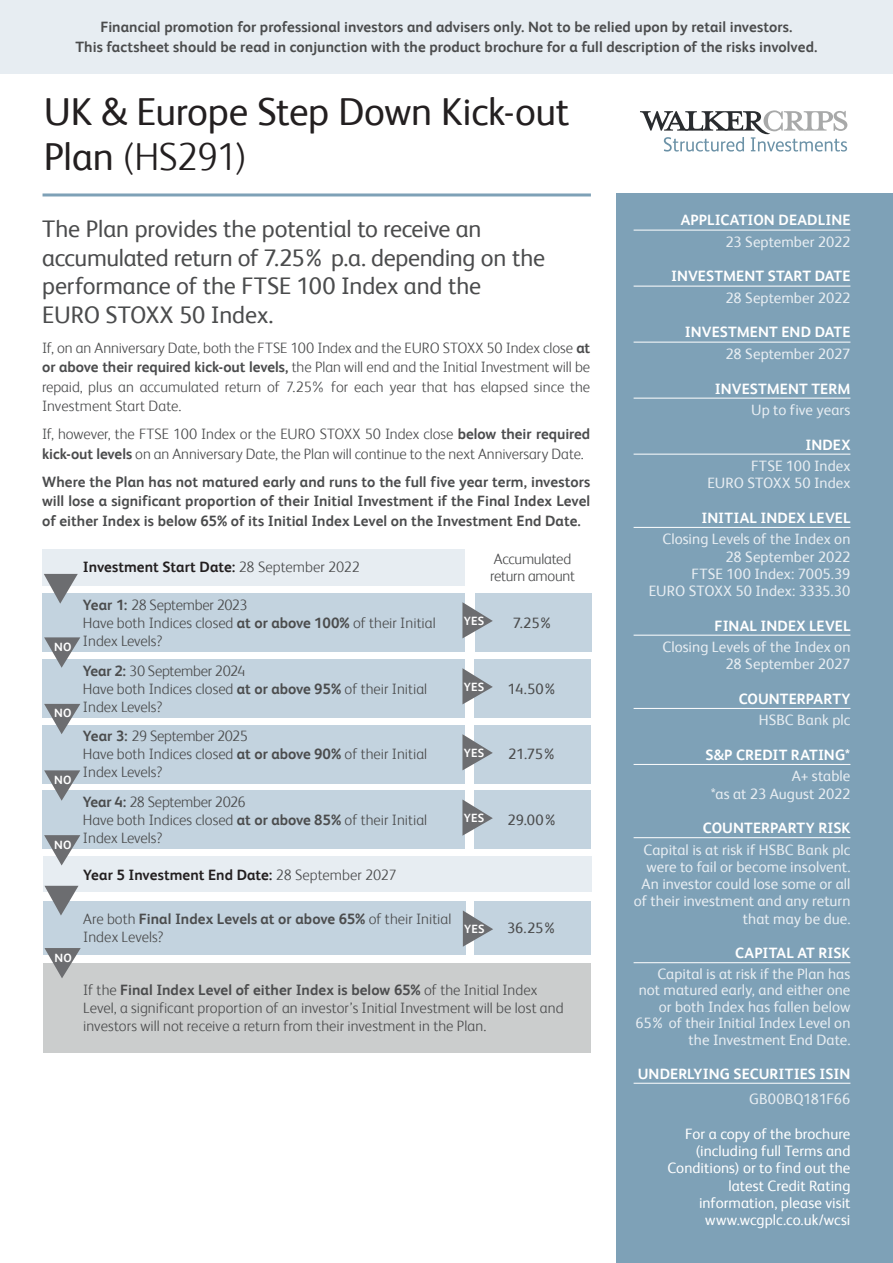
<style>
.page{position:relative;width:893px;height:1263px;background:#fff}
.page>*{position:absolute;margin:0;border:0;box-sizing:border-box;transform-origin:0 0}
.t1{font:39px/45px "FS Albert";letter-spacing:-.005em;color:#231f20}
.Introductory_paragra{font:24px/28.5px "FS Albert";letter-spacing:-.01em;color:#4b4c4d}
.Main_body_text{font:300 15px/18px "FS Albert";color:#4b4c4d}
.Summary_text{font:15px/17.2px "FS Albert";letter-spacing:.005em;color:#e7edf2;text-align:right}
.Main_body_text-2{font:700 15px/19.5px "FS Albert";letter-spacing:.005em;color:#4b4c4d;text-align:justify}
.Summary_heading{font:700 15px "FS Albert";letter-spacing:.005em;color:#fff}
.Summary_text-2{font:15px/17.2px "FS Albert";letter-spacing:.005em;color:#fff;text-align:right}
.Main_body_text-3{font:300 15px "FS Albert";letter-spacing:-.02em;color:#4b4c4d}
.Main_body_text-4{font:700 15px "FS Albert";color:#231f20}
.Main_body_text-5{font:15px "FS Albert";letter-spacing:-.005em;color:#4b4c4d}
.Main_body_text-6{font:700 12px "FS Albert";letter-spacing:.015em;color:#fff}
.s1{font-weight:300}
.s2{font-weight:700}
.s3{font-weight:300;color:#4b4c4d}
</style>
<div class="page">
<div style="left:617px;top:193px;width:276px;height:1070px;background:#7ea1b7"></div>
<hr style="left:634px;top:230px;width:216px;height:1px;background:#fff">
<hr style="left:634px;top:286px;width:216px;height:1px;background:#fff">
<hr style="left:634px;top:342px;width:216px;height:1px;background:#fff">
<hr style="left:634px;top:398px;width:216px;height:1px;background:#fff">
<hr style="left:634px;top:454px;width:216px;height:1px;background:#fff">
<hr style="left:634px;top:527px;width:216px;height:1px;background:#fff">
<hr style="left:634px;top:635px;width:216px;height:1px;background:#fff">
<hr style="left:634px;top:708px;width:216px;height:1px;background:#fff">
<hr style="left:634px;top:764px;width:216px;height:1px;background:#fff">
<hr style="left:634px;top:837px;width:216px;height:1px;background:#fff">
<hr style="left:634px;top:962px;width:216px;height:1px;background:#fff">
<hr style="left:634px;top:1083px;width:216px;height:1px;background:#fff">
<div style="left:0;top:0;width:893px;height:73px;background:#e7edf2"></div>
<hr style="left:43px;top:193px;width:548px;height:3px;background:#7ea1b7">
<svg style="left:640px;top:110px;width:207px;height:42px"></svg>
<div style="left:43px;top:856px;width:548px;height:36px;background:#e7edf2"></div>
<div style="left:474px;top:901px;width:116px;height:53px;background:#c3d3df"></div>
<div style="left:43px;top:901px;width:422px;height:53px;background:#c3d3df"></div>
<svg style="left:463px;top:910px;width:30px;height:37px"></svg>
<div style="left:474px;top:725px;width:116px;height:58px;background:#c3d3df"></div>
<div style="left:43px;top:725px;width:422px;height:58px;background:#c3d3df"></div>
<svg style="left:462px;top:734px;width:31px;height:36px"></svg>
<div style="left:475px;top:659px;width:116px;height:58px;background:#c3d3df"></div>
<div style="left:43px;top:659px;width:422px;height:58px;background:#c3d3df"></div>
<svg style="left:462px;top:668px;width:31px;height:36px"></svg>
<div style="left:475px;top:593px;width:116px;height:59px;background:#c3d3df"></div>
<div style="left:43px;top:963px;width:547px;height:89px;background:#cbcdcd"></div>
<div style="left:43px;top:549px;width:422px;height:36px;background:#e7edf2"></div>
<div style="left:43px;top:593px;width:422px;height:59px;background:#c3d3df"></div>
<svg style="left:462px;top:602px;width:31px;height:36px"></svg>
<svg style="left:44px;top:637px;width:36px;height:31px"></svg>
<svg style="left:44px;top:704px;width:36px;height:30px"></svg>
<svg style="left:44px;top:948px;width:37px;height:30px"></svg>
<svg style="left:44px;top:886px;width:35px;height:29px"></svg>
<svg style="left:44px;top:574px;width:34px;height:30px"></svg>
<div style="left:475px;top:790px;width:116px;height:59px;background:#c3d3df"></div>
<div style="left:43px;top:790px;width:422px;height:59px;background:#c3d3df"></div>
<svg style="left:462px;top:799px;width:31px;height:37px"></svg>
<svg style="left:44px;top:835px;width:36px;height:30px"></svg>
<svg style="left:44px;top:770px;width:36px;height:31px"></svg>
<p class="Main_body_text-2" style="left:75px;top:17px;width:743px;text-align:center">Financial promotion for professional investors and advisers only. Not to be relied upon by retail investors.<br>This factsheet should be read in conjunction with the product brochure for a full description of the risks involved.</p>
<p class="t1" style="left:44px;top:89px;width:527px">UK &amp; Europe Step Down Kick-out<br>Plan <span class="s1">(HS291)</span></p>
<p class="Introductory_paragra" style="left:42px;top:215px;width:504px">The Plan provides the potential to receive an accumulated return of 7.25% p.a. depending on the performance of the FTSE 100 Index and the<br>EURO STOXX 50 Index.</p>
<p class="Main_body_text" style="left:42px;top:337px;width:550px;line-height:19.5px;text-align:justify">If, on an Anniversary Date, both the FTSE 100 Index and the EURO STOXX 50 Index close <span class="s2">at or above their required kick-out levels,</span> the Plan will end and the Initial Investment will be repaid, plus an accumulated return of 7.25% for each year that has elapsed since the Investment Start Date.</p>
<p class="Main_body_text" style="left:42px;top:424px;width:550px;line-height:19.5px">If, however, the FTSE 100 Index or the EURO STOXX 50 Index close <span class="s2">below their required kick-out levels</span> on an Anniversary Date, the Plan will continue to the next Anniversary Date.</p>
<p class="Main_body_text-2" style="left:42px;top:471px;width:550px">Where the Plan has not matured early and runs to the full five year term, investors will lose a significant proportion of their Initial Investment if the Final Index Level of either Index is below 65% of its Initial Index Level on the Investment End Date.</p>
<p class="Main_body_text-6" style="left:54px;top:640px;width:19px">NO</p>
<p class="Main_body_text-6" style="left:54px;top:706px;width:19px">NO</p>
<p class="Main_body_text-6" style="left:54px;top:773px;width:19px">NO</p>
<p class="Main_body_text-6" style="left:54px;top:838px;width:19px">NO</p>
<p class="Main_body_text" style="left:494px;top:550px;width:79px">Accumulated</p>
<p class="Main_body_text" style="left:490px;top:566px;width:86px">return amount</p>
<p class="Main_body_text-4" style="left:83px;top:558px;width:279px">Investment Start Date: <span class="s3">28 September 2022</span></p>
<p class="Main_body_text-3" style="left:83px;top:596px;width:166px"><span class="s2">Year 1:</span> 28 September 2023</p>
<p class="Main_body_text" style="left:83px;top:613px;width:354px">Have both Indices closed <span class="s2">at or above 100%</span> of their Initial<br>Index Levels?</p>
<p class="Main_body_text-6" style="left:464px;top:614px;width:22px">YES</p>
<p class="Main_body_text-5" style="left:513px;top:614px;width:42px">7.25%</p>
<p class="Main_body_text-3" style="left:83px;top:662px;width:164px"><span class="s2">Year 2:</span> 30 September 2024</p>
<p class="Main_body_text" style="left:83px;top:679px;width:346px">Have both Indices closed <span class="s2">at or above 95%</span> of their Initial<br>Index Levels?</p>
<p class="Main_body_text-6" style="left:464px;top:680px;width:22px">YES</p>
<p class="Main_body_text-3" style="left:83px;top:728px;width:167px"><span class="s2">Year 3:</span> 29 September 2025</p>
<p class="Main_body_text" style="left:83px;top:745px;width:346px">Have both Indices closed <span class="s2">at or above 90%</span> of their Initial<br>Index Levels?</p>
<p class="Main_body_text-6" style="left:464px;top:746px;width:22px">YES</p>
<p class="Main_body_text-3" style="left:83px;top:793px;width:164px"><span class="s2">Year 4:</span> 28 September 2026</p>
<p class="Main_body_text" style="left:83px;top:811px;width:346px">Have both Indices closed <span class="s2">at or above 85%</span> of their Initial<br>Index Levels?</p>
<p class="Main_body_text-6" style="left:464px;top:811px;width:22px">YES</p>
<p class="Main_body_text-4" style="left:83px;top:866px;width:315px">Year 5 Investment End Date: <span class="s3">28 September 2027</span></p>
<p class="Main_body_text-5" style="left:508px;top:680px;width:51px">14.50%</p>
<p class="Main_body_text-5" style="left:508px;top:746px;width:50px">21.75%</p>
<p class="Main_body_text-5" style="left:508px;top:811px;width:52px">29.00%</p>
<p class="Main_body_text-6" style="left:55px;top:950px;width:19px">NO</p>
<p class="Main_body_text" style="left:83px;top:910px;width:370px">Are both <span class="s2">Final Index Levels at or above 65%</span> of their Initial<br>Index Levels?</p>
<p class="Main_body_text-6" style="left:464px;top:922px;width:22px">YES</p>
<p class="Main_body_text-5" style="left:507px;top:919px;width:51px">36.25%</p>
<p class="Main_body_text" style="left:83px;top:981px;width:482px">If the <span class="s2">Final Index Level of either Index is below 65%</span> of the Initial Index<br>Level, a significant proportion of an investor’s Initial Investment will be lost and investors will not receive a return from their investment in the Plan.</p>
<p class="Summary_heading" style="left:681px;top:212px;width:171px">APPLICATION DEADLINE</p>
<p class="Summary_text" style="left:725px;top:233px;width:127px">23 September 2022</p>
<p class="Summary_heading" style="left:671px;top:268px;width:181px">INVESTMENT START DATE</p>
<p class="Summary_text" style="left:725px;top:289px;width:127px">28 September 2022</p>
<p class="Summary_heading" style="left:685px;top:324px;width:167px">INVESTMENT END DATE</p>
<p class="Summary_text" style="left:725px;top:345px;width:127px">28 September 2027</p>
<p class="Summary_heading" style="left:715px;top:380px;width:137px">INVESTMENT TERM</p>
<p class="Summary_text" style="left:751px;top:401px;width:101px">Up to five years</p>
<p class="Summary_heading" style="left:805px;top:436px;width:46px">INDEX</p>
<p class="Summary_text" style="left:707px;top:457px;width:145px">FTSE 100 Index<br>EURO STOXX 50 Index</p>
<p class="Summary_heading" style="left:701px;top:509px;width:150px">INITIAL INDEX LEVEL</p>
<p class="Summary_text" style="left:649px;top:530px;width:203px">Closing Levels of the Index on<br>28 September 2022<br>FTSE 100 Index: 7005.39<br>EURO STOXX 50 Index: 3335.30</p>
<p class="Summary_heading" style="left:715px;top:617px;width:137px">FINAL INDEX LEVEL</p>
<p class="Summary_text" style="left:662px;top:638px;width:190px">Closing Levels of the Index on<br>28 September 2027</p>
<p class="Summary_heading" style="left:739px;top:690px;width:113px">COUNTERPARTY</p>
<p class="Summary_text" style="left:759px;top:711px;width:93px">HSBC Bank plc</p>
<p class="Summary_heading" style="left:705px;top:746px;width:146px">S&amp;P CREDIT RATING*</p>
<p class="Summary_text" style="left:711px;top:767px;width:141px">A+ stable<br>*as at 23 August 2022</p>
<p class="Summary_heading" style="left:703px;top:819px;width:149px">COUNTERPARTY RISK</p>
<p class="Summary_text" style="left:634px;top:841px;width:218px">Capital is at risk if HSBC Bank plc were to fail or become insolvent.<br>An investor could lose some or all of their investment and any return that may be due.</p>
<p class="Summary_heading" style="left:735px;top:944px;width:117px">CAPITAL AT RISK</p>
<p class="Summary_text" style="left:636px;top:965px;width:216px;line-height:16.5px">Capital is at risk if the Plan has not matured early, and either one or both Index has fallen below<br>65% of their Initial Index Level on the Investment End Date.</p>
<p class="Summary_heading" style="left:638px;top:1065px;width:214px">UNDERLYING SECURITIES ISIN</p>
<p class="Summary_text" style="left:749px;top:1090px;width:103px">GB00BQ181F66</p>
<p class="Summary_text-2" style="left:667px;top:1125px;width:184px">For a copy of the brochure (including full Terms and<br>Conditions) or to find out the latest Credit Rating information, please visit www.wcgplc.co.uk/wcsi</p>
</div>
